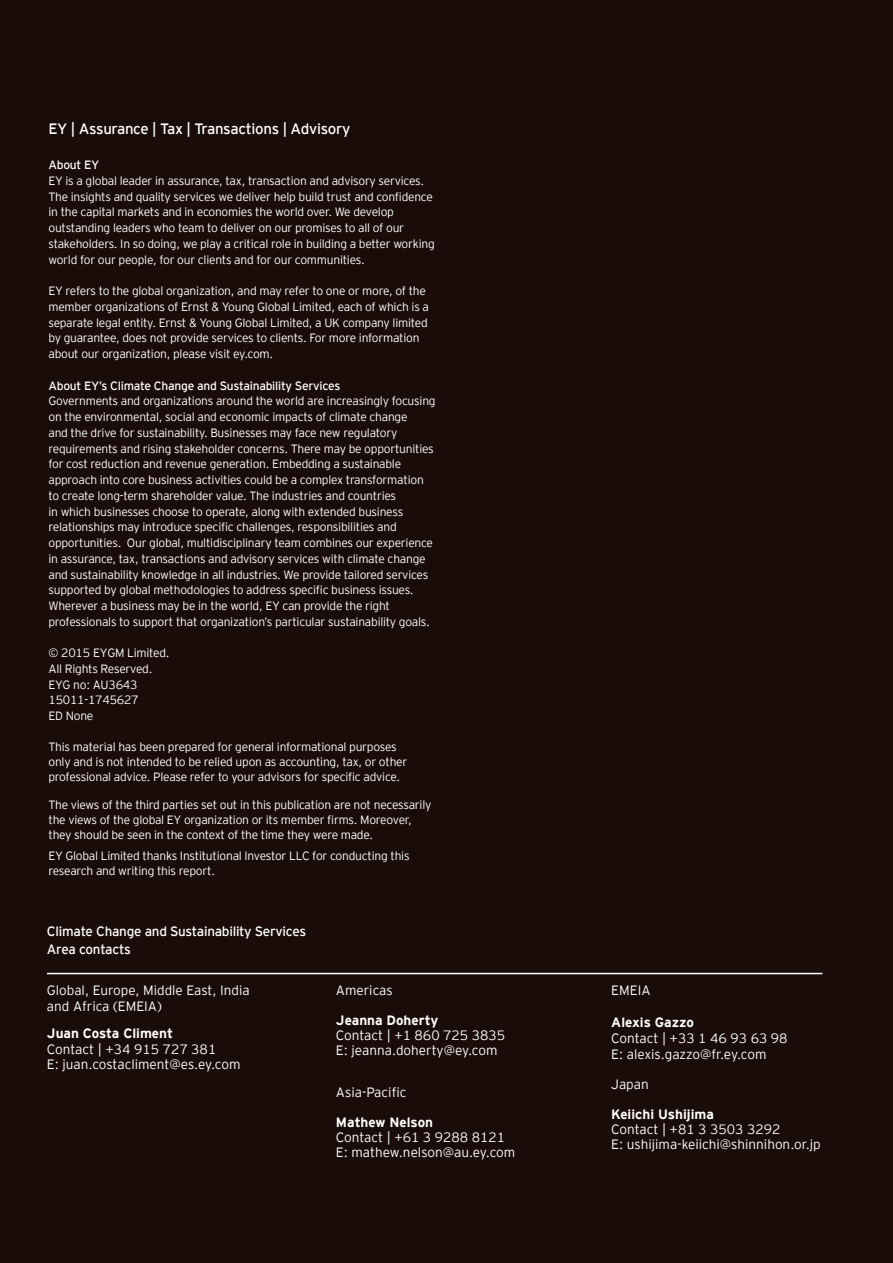
<style>
.page{position:relative;width:893px;height:1263px;background:#1a0c09}
.page>*{position:absolute;margin:0;border:0;box-sizing:border-box;transform-origin:0 0}
.t1{font:15px "EY Interstate";letter-spacing:-.02em;color:#fff}
.t2{font:300 13.5px/15px "EY Interstate";color:#fff}
.t3{font:700 13.5px "EY Interstate";color:#fff}
.t4{font:13.5px/18px "EY Interstate";letter-spacing:-.02em;color:#fff}
.t5{font:300 12px/15.8px "EY Interstate";letter-spacing:-.02em;color:#fff}
.t6{font:12px "EY Interstate";letter-spacing:-.02em;color:#fff}
</style>
<div class="page">
<hr style="left:47px;top:973px;width:775px;height:1px;background:#fff">
<p class="t1" style="left:48px;top:118px;width:303px">EY | Assurance | Tax | Transactions | Advisory</p>
<p class="t6" style="left:48px;top:156px;width:52px">About EY</p>
<p class="t5" style="left:48px;top:172px;width:388px">EY is a global leader in assurance, tax, transaction and advisory services.<br>The insights and quality services we deliver help build trust and confidence in the capital markets and in economies the world over. We develop outstanding leaders who team to deliver on our promises to all of our stakeholders. In so doing, we play a critical role in building a better working world for our people, for our clients and for our communities.</p>
<p class="t5" style="left:48px;top:282px;width:382px">EY refers to the global organization, and may refer to one or more, of the member organizations of Ernst &amp; Young Global Limited, each of which is a separate legal entity. Ernst &amp; Young Global Limited, a UK company limited by guarantee, does not provide services to clients. For more information about our organization, please visit ey.com.</p>
<p class="t6" style="left:48px;top:377px;width:294px">About EY’s Climate Change and Sustainability Services</p>
<p class="t5" style="left:48px;top:392px;width:389px">Governments and organizations around the world are increasingly focusing on the environmental, social and economic impacts of climate change<br>and the drive for sustainability. Businesses may face new regulatory requirements and rising stakeholder concerns. There may be opportunities for cost reduction and revenue generation. Embedding a sustainable approach into core business activities could be a complex transformation to create long-term shareholder value. The industries and countries<br>in which businesses choose to operate, along with extended business relationships may introduce specific challenges, responsibilities and opportunities. Our global, multidisciplinary team combines our experience in assurance, tax, transactions and advisory services with climate change and sustainability knowledge in all industries. We provide tailored services supported by global methodologies to address specific business issues.<br>Wherever a business may be in the world, EY can provide the right professionals to support that organization’s particular sustainability goals.</p>
<p class="t5" style="left:48px;top:644px;width:123px">© 2015 EYGM Limited.<br>All Rights Reserved.<br>EYG no: AU3643<br>15011-1745627<br>ED None</p>
<p class="t5" style="left:48px;top:738px;width:360px;line-height:15px">This material has been prepared for general informational purposes only and is not intended to be relied upon as accounting, tax, or other professional advice. Please refer to your advisors for specific advice.</p>
<p class="t5" style="left:48px;top:796px;width:385px;line-height:15px">The views of the third parties set out in this publication are not necessarily the views of the global EY organization or its member firms. Moreover, they should be seen in the context of the time they were made.</p>
<p class="t5" style="left:48px;top:847px;width:363px;line-height:15px">EY Global Limited thanks Institutional Investor LLC for conducting this research and writing this report.</p>
<p class="t4" style="left:47px;top:921px;width:261px">Climate Change and Sustainability Services<br>Area contacts</p>
<p class="t2" style="left:47px;top:981px;width:204px;line-height:16.2px">Global, Europe, Middle East, India and Africa (EMEIA)</p>
<p class="t3" style="left:47px;top:1023px;width:127px">Juan Costa Climent</p>
<p class="t2" style="left:47px;top:1041px;width:195px">Contact | +34 915 727 381<br>E: juan.costacliment@es.ey.com</p>
<p class="t2" style="left:336px;top:981px;width:58px">Americas</p>
<p class="t3" style="left:336px;top:1010px;width:104px">Jeanna Doherty</p>
<p class="t2" style="left:336px;top:1026px;width:171px">Contact | +1 860 725 3835<br>E: jeanna.doherty@ey.com</p>
<p class="t2" style="left:336px;top:1083px;width:72px">Asia-Pacific</p>
<p class="t3" style="left:336px;top:1112px;width:99px">Mathew Nelson</p>
<p class="t2" style="left:336px;top:1128px;width:181px">Contact | +61 3 9288 8121<br>E: mathew.nelson@au.ey.com</p>
<p class="t2" style="left:611px;top:981px;width:41px">EMEIA</p>
<p class="t3" style="left:611px;top:1012px;width:84px">Alexis Gazzo</p>
<p class="t2" style="left:611px;top:1029px;width:178px;line-height:16.2px">Contact | +33 1 46 93 63 98<br>E: alexis.gazzo@fr.ey.com</p>
<p class="t2" style="left:611px;top:1076px;width:39px">Japan</p>
<p class="t3" style="left:611px;top:1105px;width:104px">Keiichi Ushijima</p>
<p class="t2" style="left:611px;top:1121px;width:211px">Contact | +81 3 3503 3292<br>E: ushijima-keiichi@shinnihon.or.jp</p>
</div>
